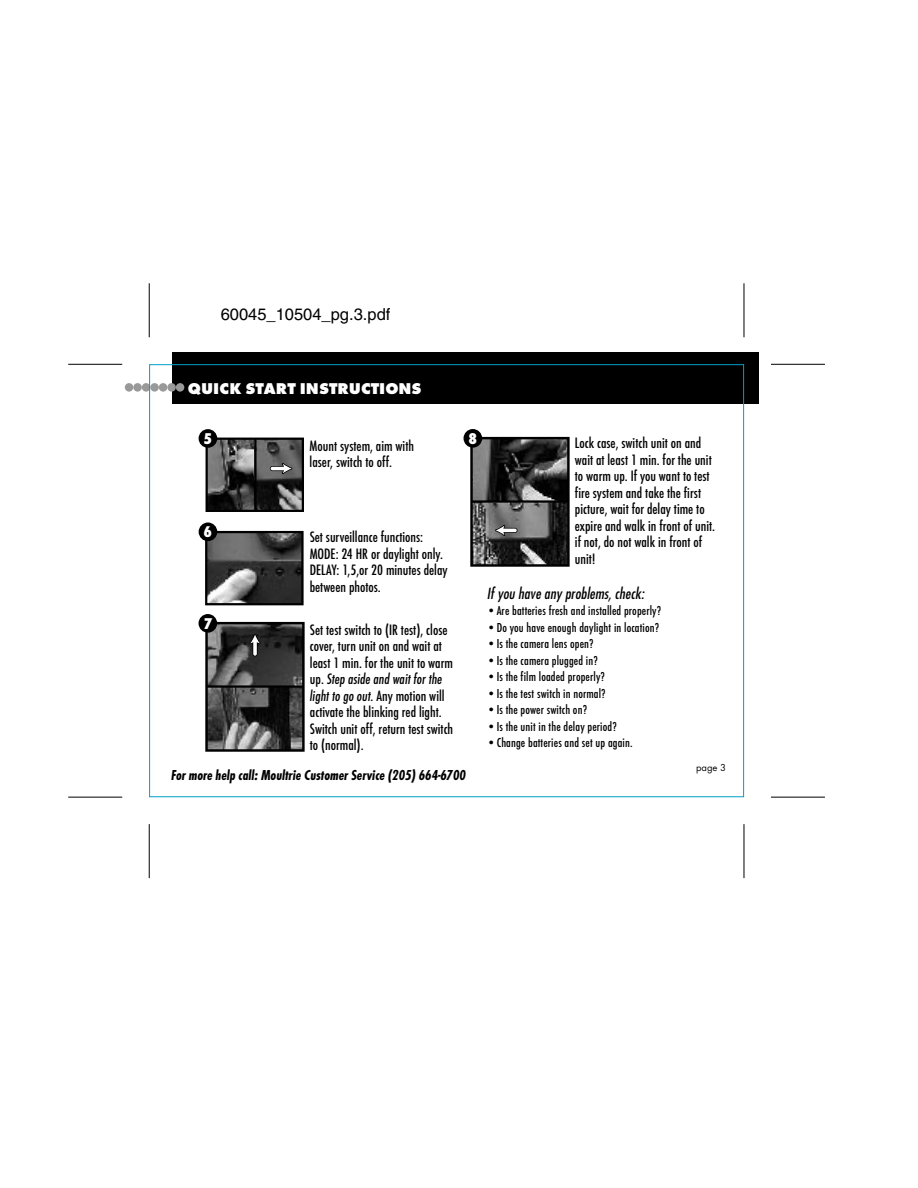
<style>
.page{position:relative;width:918px;height:1188px;background:#fff}
.page>*{position:absolute;margin:0;border:0;box-sizing:border-box;transform-origin:0 0}
.t1{font:16.5px "Helvetica";color:#000}
.t2{font:800 16.2px "Futura T";color:#fff}
.t3{font:800 condensed 16.2px "Futura T";color:#fff}
.t4{font:500 condensed 15.6px/16.5px "Futura T";color:#000}
.t5{font:italic 700 condensed 15px "Futura T";color:#000}
.t6{font:italic condensed 15px "Futura";letter-spacing:.01em;color:#000}
.t7{font:500 condensed 13.5px "Futura T";letter-spacing:.01em;color:#000}
.t8{font:10.5px "Futura T";color:#000}
.s1{font-style:italic}
</style>
<div class="page">
<div style="left:173px;top:352px;width:586px;height:52px;background:#000"></div>
<div style="left:176px;top:383px;width:8px;height:9px;background:#999;border-radius:50%"></div>
<div style="left:167px;top:383px;width:9px;height:9px;background:#999;border-radius:50%"></div>
<div style="left:159px;top:383px;width:8px;height:9px;background:#999;border-radius:50%"></div>
<div style="left:150px;top:383px;width:9px;height:9px;background:#999;border-radius:50%"></div>
<div style="left:142px;top:383px;width:8px;height:9px;background:#999;border-radius:50%"></div>
<div style="left:133px;top:383px;width:9px;height:9px;background:#999;border-radius:50%"></div>
<div style="left:125px;top:383px;width:8px;height:9px;background:#999;border-radius:50%"></div>
<img style="left:208px;top:625px;width:94px;height:124px">
<div style="left:205px;top:622px;width:100px;height:130px;border:2px solid #000"></div>
<hr style="left:207px;top:685px;width:96px;height:3px;background:#000">
<img style="left:209px;top:441px;width:92px;height:68px">
<div style="left:270px;top:466px;width:19px;height:5px;border:2px solid #000;border-radius:2px"></div>
<hr style="left:271px;top:467px;width:17px;height:3px;background:#fff;border-radius:2px">
<svg style="left:279px;top:459px;width:15px;height:19px"></svg>
<div style="left:206px;top:438px;width:98px;height:74px;border:2px solid #000"></div>
<hr style="left:254px;top:439px;width:3px;height:72px;background:#000">
<div style="left:199px;top:429px;width:18px;height:19px;background:#000;border-radius:50%"></div>
<div style="left:253px;top:638px;width:5px;height:18px;border:2px solid #000;border-radius:2px"></div>
<svg style="left:253px;top:638px;width:4px;height:18px"></svg>
<svg style="left:245px;top:633px;width:20px;height:14px"></svg>
<div style="left:199px;top:614px;width:18px;height:19px;background:#000;border-radius:50%"></div>
<img style="left:208px;top:534px;width:93px;height:68px">
<div style="left:205px;top:531px;width:99px;height:74px;border:2px solid #000"></div>
<div style="left:199px;top:523px;width:18px;height:18px;background:#000;border-radius:50%"></div>
<img style="left:473px;top:503px;width:94px;height:61px">
<img style="left:473px;top:440px;width:94px;height:60px">
<div style="left:470px;top:437px;width:100px;height:130px;border:2px solid #000"></div>
<hr style="left:472px;top:500px;width:96px;height:3px;background:#000">
<div style="left:464px;top:429px;width:18px;height:19px;background:#000;border-radius:50%"></div>
<div style="left:499px;top:528px;width:19px;height:5px;border:2px solid #000;border-radius:2px"></div>
<hr style="left:500px;top:529px;width:17px;height:3px;background:#fff;border-radius:2px">
<svg style="left:494px;top:521px;width:14px;height:19px"></svg>
<hr style="left:149px;top:283px;width:1px;height:54px;background:#000">
<hr style="left:68px;top:364px;width:54px;height:1px;background:#000">
<hr style="left:68px;top:797px;width:54px;height:1px;background:#000">
<hr style="left:149px;top:824px;width:1px;height:54px;background:#000">
<hr style="left:744px;top:283px;width:1px;height:54px;background:#000">
<hr style="left:771px;top:364px;width:54px;height:1px;background:#000">
<hr style="left:771px;top:797px;width:54px;height:1px;background:#000">
<hr style="left:744px;top:824px;width:1px;height:54px;background:#000">
<p class="t1" style="left:221px;top:308px;width:171px">60045_10504_pg.3.pdf</p>
<p class="t2" style="left:188px;top:383px;width:235px">QUICK START INSTRUCTIONS</p>
<p class="t3" style="left:204px;top:433px;width:10px">5</p>
<p class="t4" style="left:310px;top:439px;width:106px">Mount system, aim with laser, switch to off.</p>
<p class="t3" style="left:203px;top:526px;width:10px">6</p>
<p class="t4" style="left:310px;top:530px;width:139px">Set surveillance functions:<br>MODE: 24 HR or daylight only.<br>DELAY: 1,5,or 20 minutes delay between photos.</p>
<p class="t3" style="left:204px;top:618px;width:10px">7</p>
<p class="t4" style="left:310px;top:623px;width:145px">Set test switch to (IR test), close cover, turn unit on and wait at least 1 min. for the unit to warm up. <span class="s1">Step aside and wait for the light to go out.</span> Any motion will activate the blinking red light.<br>Switch unit off, return test switch to (normal).</p>
<p class="t3" style="left:469px;top:433px;width:10px">8</p>
<p class="t4" style="left:575px;top:436px;width:142px">Lock case, switch unit on and wait at least 1 min. for the unit to warm up. If you want to test fire system and take the first picture, wait for delay time to expire and walk in front of unit. if not, do not walk in front of unit!</p>
<p class="t6" style="left:487px;top:588px;width:159px">If you have any problems, check:</p>
<p class="t7" style="left:487px;top:606px;width:176px">•Are batteries fresh and installed properly?</p>
<p class="t7" style="left:487px;top:623px;width:174px">•Do you have enough daylight in location?</p>
<p class="t7" style="left:487px;top:639px;width:108px">•Is the camera lens open?</p>
<p class="t7" style="left:487px;top:656px;width:113px">•Is the camera plugged in?</p>
<p class="t7" style="left:487px;top:672px;width:120px">•Is the film loaded properly?</p>
<p class="t7" style="left:487px;top:689px;width:120px">•Is the test switch in normal?</p>
<p class="t7" style="left:487px;top:705px;width:102px">•Is the power switch on?</p>
<p class="t7" style="left:487px;top:722px;width:131px">•Is the unit in the delay period?</p>
<p class="t7" style="left:487px;top:738px;width:147px">•Change batteries and set up again.</p>
<p class="t5" style="left:171px;top:770px;width:296px">For more help call: Moultrie Customer Service (205) 664-6700</p>
<p class="t8" style="left:696px;top:764px;width:32px">page 3</p>
</div>
